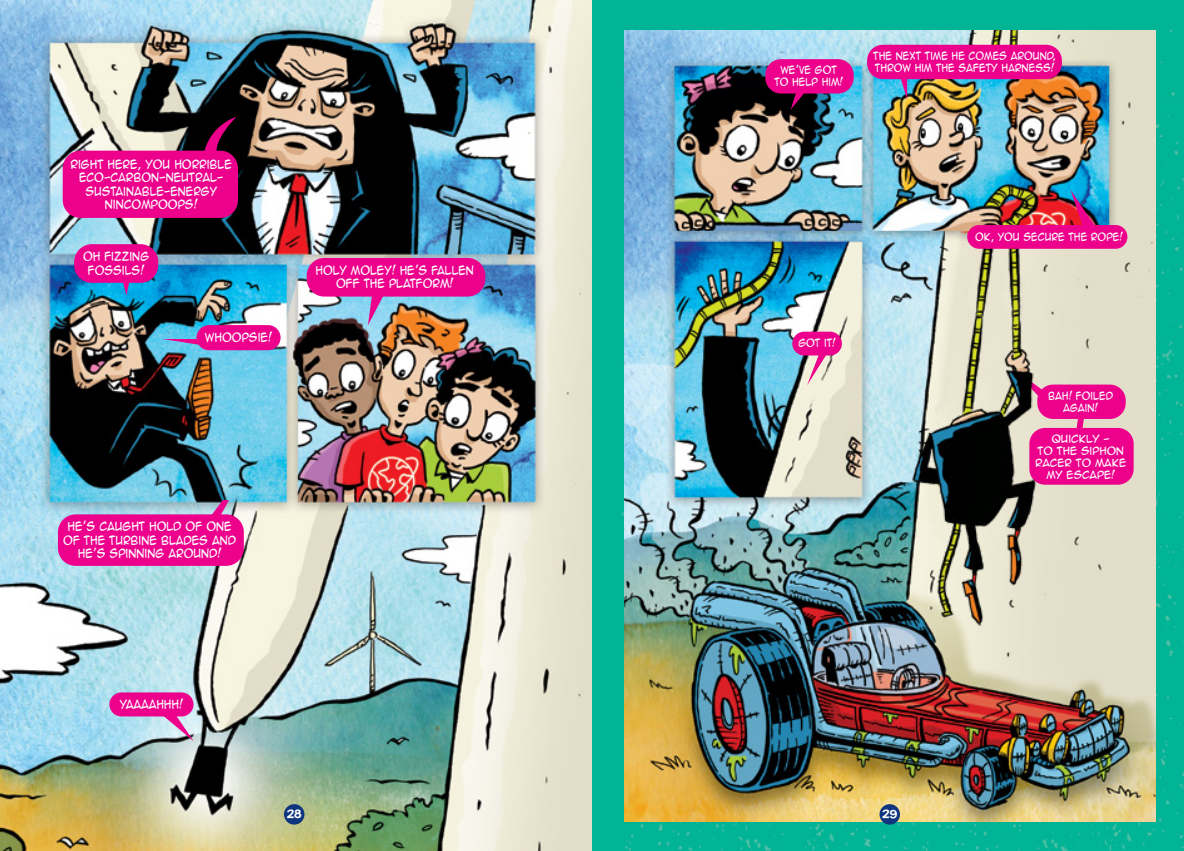
<style>
.page{position:relative;width:1184px;height:851px;background:#fff}
.page>*{position:absolute;margin:0;border:0;box-sizing:border-box;transform-origin:0 0}
.t1{font:11.25px/13.5px "Anime Ace 2.0 BB";color:#fff;text-align:center;scale:.88 1}
.t2{font:10px/12px "Anime Ace 2.0 BB";color:#fff;text-align:center;scale:.88 1}
.t3{font:10px/12px "Anime Ace 2.0 BB";color:#fff;text-align:center;scale:.96 1}
.t4{font:9.88px "KG Blank Space Solid";color:#fff;scale:1.19 1}
</style>
<div class="page">
<img style="left:0;top:0;width:593px;height:850px">
<div style="left:593px;top:0;width:590px;height:850px;background:#00b495"></div>
<img style="left:624px;top:231px;width:531px;height:590px">
<div style="left:1037px;top:384px;width:88px;height:35px;background:#ec008c;border-radius:16px"></div>
<div style="left:1029px;top:428px;width:104px;height:56px;background:#ec008c;border-radius:16px"></div>
<svg style="left:1076px;top:419px;width:8px;height:9px"></svg>
<div style="left:284px;top:804px;width:20px;height:20px;background:#10357f;border-radius:50%"></div>
<div style="left:879px;top:804px;width:21px;height:20px;background:#10357f;border-radius:50%"></div>
<div style="left:63px;top:151px;width:175px;height:67px;background:#ec008c;border-radius:18px"></div>
<svg style="left:204px;top:117px;width:32px;height:37px"></svg>
<div style="left:307px;top:258px;width:178px;height:38px;background:#ec008c;border-radius:18px"></div>
<svg style="left:368px;top:296px;width:17px;height:29px"></svg>
<div style="left:74px;top:244px;width:84px;height:39px;background:#ec008c;border-radius:18px"></div>
<svg style="left:122px;top:282px;width:8px;height:13px"></svg>
<div style="left:196px;top:325px;width:84px;height:25px;background:#ec008c;border-radius:13px"></div>
<svg style="left:162px;top:339px;width:37px;height:6px"></svg>
<div style="left:109px;top:692px;width:84px;height:24px;background:#ec008c;border-radius:12px"></div>
<svg style="left:160px;top:712px;width:34px;height:29px"></svg>
<div style="left:58px;top:514px;width:186px;height:51px;background:#ec008c;border-radius:18px"></div>
<svg style="left:211px;top:500px;width:18px;height:15px"></svg>
<img style="left:865px;top:231px;width:205px;height:404px">
<img style="left:236px;top:23px;width:146px;height:155px">
<div style="left:605px;top:0;width:578px;height:29px;background:#00b495"></div>
<img style="left:624px;top:31px;width:531px;height:200px">
<div style="left:765px;top:59px;width:88px;height:34px;background:#ec008c;border-radius:16px"></div>
<svg style="left:790px;top:93px;width:17px;height:17px"></svg>
<div style="left:792px;top:331px;width:50px;height:24px;background:#ec008c;border-radius:12px"></div>
<svg style="left:807px;top:355px;width:22px;height:30px"></svg>
<div style="left:867px;top:45px;width:194px;height:34px;background:#ec008c;border-radius:16px"></div>
<svg style="left:897px;top:79px;width:10px;height:21px"></svg>
<div style="left:967px;top:225px;width:160px;height:24px;background:#ec008c;border-radius:12px"></div>
<svg style="left:1070px;top:190px;width:27px;height:35px"></svg>
<img style="left:917px;top:117px;width:154px;height:26px">
<p class="t1" style="left:71px;top:157px;width:185px">RIGHT HERE, YOU HORRIBLE<br>ECO-CARBON-NEUTRAL-<br>SUSTAINABLE-ENERGY<br>NINCOMPOOPS!</p>
<p class="t1" style="left:83px;top:249px;width:77px">OH FIZZING<br>FOSSILS!</p>
<p class="t1" style="left:205px;top:330px;width:78px">WHOOPSIE!</p>
<p class="t1" style="left:315px;top:263px;width:182px">HOLY MOLEY! HE’S FALLEN<br>OFF THE PLATFORM!</p>
<p class="t1" style="left:63px;top:519px;width:198px">HE’S CAUGHT HOLD OF ONE<br>OF THE TURBINE BLADES AND<br>HE’S SPINNING AROUND!</p>
<p class="t2" style="left:774px;top:64px;width:79px">WE’VE GOT<br>TO HELP HIM!</p>
<p class="t2" style="left:873px;top:49px;width:209px;text-align:left">THE NEXT TIME HE COMES AROUND,<br>THROW HIM THE SAFETY HARNESS!</p>
<p class="t2" style="left:798px;top:336px;width:44px">GOT IT!</p>
<p class="t2" style="left:975px;top:231px;width:169px">OK, YOU SECURE THE ROPE!</p>
<p class="t2" style="left:1048px;top:389px;width:76px">BAH! FOILED<br>AGAIN!</p>
<p class="t3" style="left:1035px;top:432px;width:96px">QUICKLY -<br>TO THE SIPHON<br>RACER TO MAKE<br>MY ESCAPE!</p>
<p class="t1" style="left:120px;top:697px;width:73px">YAAAAHHH!</p>
<p class="t4" style="left:287px;top:807px;width:14px">28</p>
<p class="t4" style="left:882px;top:807px;width:8px">2</p>
<p class="t4" style="left:897px;top:820px;width:8px;rotate:-180deg">6</p>
</div>
